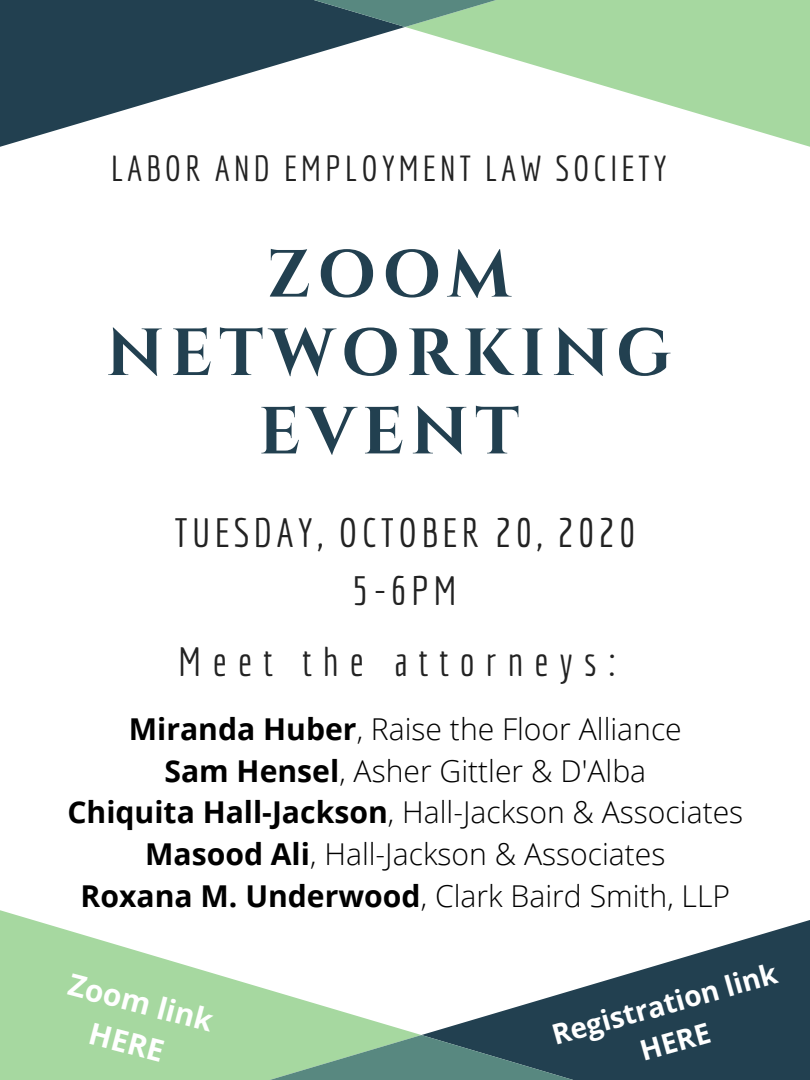
<style>
.page{position:relative;width:810px;height:1080px;background:#fff}
.page>*{position:absolute;margin:0;border:0;box-sizing:border-box;transform-origin:0 0}
.t1{font:700 66.5px/78.4px "Cinzel";letter-spacing:.1em;color:#224050;text-align:center}
.t2{font:40px/58.1px "Economica";letter-spacing:.1em;color:#222;text-align:center}
.t3{font:40px "Economica";letter-spacing:.28em;color:#222}
.t4{font:35.31px "Economica";letter-spacing:.1em;color:#222}
.t5{font:300 30.12px/41.9px "Open Sans";color:#000;text-align:center}
.t6{font:700 30px/41.8px "Open Sans";color:#fff;text-align:center}
.t7{font:700 28.12px/39.1px "Open Sans";color:#fff;text-align:center}
.s1{font-weight:700}
</style>
<div class="page">
<svg style="left:0;top:0;width:405px;height:147px;fill:#224050"></svg>
<svg style="left:405px;top:0;width:405px;height:147px;fill:#a6d8a0"></svg>
<svg style="left:222px;top:0;width:366px;height:27px;background:#618b7a"></svg>
<svg style="left:422px;top:920px;width:388px;height:160px;fill:#224050"></svg>
<svg style="left:0;top:910px;width:421px;height:170px;fill:#a6d8a0"></svg>
<svg style="left:188px;top:1035px;width:467px;height:45px;background:#608a7a"></svg>
<p class="t4" style="left:111px;top:147px;width:557px">LABOR AND EMPLOYMENT LAW SOCIETY</p>
<h1 class="t1" style="left:106px;top:237px;width:567px">ZOOM<br>NETWORKING<br>EVENT</h1>
<h2 class="t2" style="left:174px;top:503px;width:463px">TUESDAY, OCTOBER 20, 2020<br>5-6PM</h2>
<h2 class="t3" style="left:178px;top:638px;width:439px">Meet the attorneys:</h2>
<p class="t5" style="left:67px;top:707px;width:677px"><span class="s1">Miranda Huber</span>, Raise the Floor Alliance<br><span class="s1">Sam Hensel</span>, Asher Gittler &amp; D'Alba<br><span class="s1">Chiquita Hall-Jackson</span>, Hall-Jackson &amp; Associates <span class="s1">Masood Ali</span>, Hall-Jackson &amp; Associates<br><span class="s1">Roxana M. Underwood</span>, Clark Baird Smith, LLP</p>
<p class="t6" style="left:75px;top:963px;width:150px;rotate:15deg">Zoom link<br>HERE</p>
<p class="t7" style="left:547px;top:1016px;width:234px;rotate:-16deg">Registration link<br>HERE</p>
</div>
